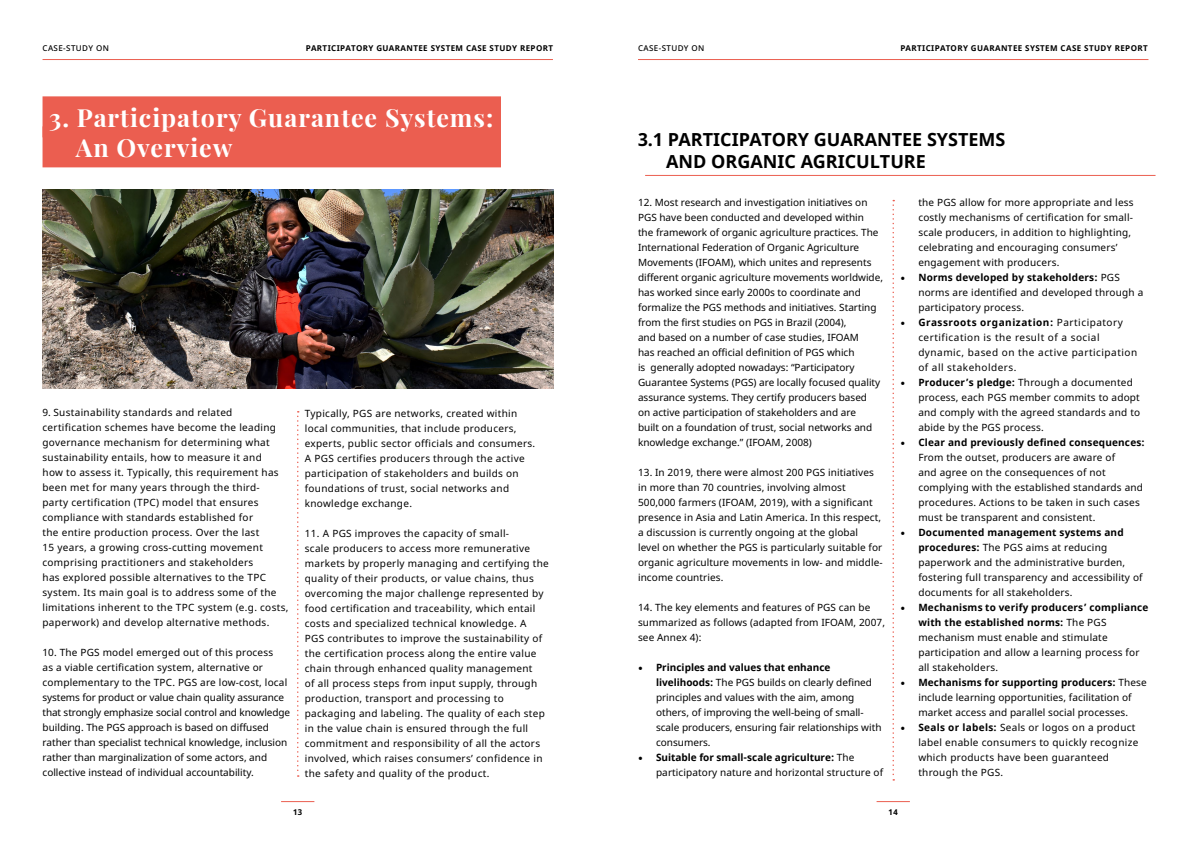
<style>
.page{position:relative;width:1191px;height:842px;background:#fff}
.page>*{position:absolute;margin:0;border:0;box-sizing:border-box;transform-origin:0 0}
.t1{font:700 25px/30px "Playfair Display";letter-spacing:.04em;color:#fff}
.t2{font:700 18px/21.6px "Noto Sans";color:#000}
.t3{font:10px/15px "Noto Sans";letter-spacing:.02em;color:#000}
.t4{font:10px/15px "Noto Sans";color:#000}
.t5{font:10px/15px "Noto Sans";letter-spacing:.05em;color:#000}
.t6{font:700 8px "Noto Sans";letter-spacing:.05em;color:#000}
.t7{font:500 8px "Noto Sans";letter-spacing:.05em;color:#000}
.s1{font-family:"Minion Pro";font-weight:700;font-size:12px}
.s2{font-weight:700}
</style>
<div class="page">
<hr style="left:281px;top:801px;width:33px;height:1px;background:#eb5e50">
<hr style="left:876px;top:801px;width:34px;height:1px;background:#eb5e50">
<hr style="left:43px;top:59px;width:510px;height:1px;background:#eb5e50">
<hr style="left:638px;top:59px;width:510px;height:1px;background:#eb5e50">
<hr style="left:645px;top:175px;width:510px;height:1px;background:#eb5e50">
<div style="left:43px;top:96px;width:458px;height:41px;background:#eb5e50"></div>
<div style="left:43px;top:126px;width:460px;height:41px;background:#eb5e50"></div>
<div style="left:501px;top:93px;width:33px;height:77px;background:#fff"></div>
<img style="left:43px;top:189px;width:510px;height:199px">
<svg style="left:297px;top:411px;width:2px;height:366px"></svg>
<svg style="left:892px;top:200px;width:2px;height:581px"></svg>
<p class="t7" style="left:43px;top:43px;width:68px">CASE-STUDY ON</p>
<p class="t6" style="left:306px;top:43px;width:249px">PARTICIPATORY GUARANTEE SYSTEM CASE STUDY REPORT</p>
<p class="t7" style="left:638px;top:43px;width:68px">CASE-STUDY ON</p>
<p class="t6" style="left:900px;top:43px;width:249px">PARTICIPATORY GUARANTEE SYSTEM CASE STUDY REPORT</p>
<h1 class="t1" style="left:76px;top:100px;width:419px;text-indent:-27px">3. Participatory Guarantee Systems:<br>An Overview</h1>
<p class="t3" style="left:43px;top:405px;width:247px">9. Sustainability standards and related certification schemes have become the leading governance mechanism for determining what sustainability entails, how to measure it and<br>how to assess it. Typically, this requirement has been met for many years through the third-<br>party certification (TPC) model that ensures compliance with standards established for<br>the entire production process. Over the last<br>15 years, a growing cross-cutting movement comprising practitioners and stakeholders<br>has explored possible alternatives to the TPC system. Its main goal is to address some of the limitations inherent to the TPC system (e.g. costs, paperwork) and develop alternative methods.</p>
<p class="t4" style="left:43px;top:645px;width:249px">10. The PGS model emerged out of this process<br>as a viable certification system, alternative or complementary to the TPC. PGS are low-cost, local systems for product or value chain quality assurance that strongly emphasize social control and knowledge building. The PGS approach is based on diffused rather than specialist technical knowledge, inclusion rather than marginalization of some actors, and collective instead of individual accountability.</p>
<p class="t3" style="left:305px;top:406px;width:232px">Typically, PGS are networks, created within local communities, that include producers, experts, public sector officials and consumers.<br>A PGS certifies producers through the active participation of stakeholders and builds on foundations of trust, social networks and knowledge exchange.</p>
<p class="t3" style="left:305px;top:526px;width:246px">11. A PGS improves the capacity of small-<br>scale producers to access more remunerative markets by properly managing and certifying the quality of their products, or value chains, thus overcoming the major challenge represented by food certification and traceability, which entail costs and specialized technical knowledge. A<br>PGS contributes to improve the sustainability of the certification process along the entire value chain through enhanced quality management<br>of all process steps from input supply, through production, transport and processing to packaging and labeling. The quality of each step in the value chain is ensured through the full commitment and responsibility of all the actors involved, which raises consumers’ confidence in the safety and quality of the product.</p>
<h2 class="t2" style="left:666px;top:130px;width:341px;text-indent:-28px">3.1 PARTICIPATORY GUARANTEE SYSTEMS<br>AND ORGANIC AGRICULTURE</h2>
<p class="t4" style="left:638px;top:195px;width:246px">12. Most research and investigation initiatives on PGS have been conducted and developed within<br>the framework of organic agriculture practices. The International Federation of Organic Agriculture Movements (IFOAM), which unites and represents different organic agriculture movements worldwide, has worked since early 2000s to coordinate and formalize the PGS methods and initiatives. Starting from the first studies on PGS in Brazil (2004),<br>and based on a number of case studies, IFOAM<br>has reached an official definition of PGS which<br>is generally adopted nowadays: “Participatory Guarantee Systems (PGS) are locally focused quality assurance systems. They certify producers based<br>on active participation of stakeholders and are<br>built on a foundation of trust, social networks and knowledge exchange.” (IFOAM, 2008)</p>
<p class="t3" style="left:638px;top:465px;width:246px">13. In 2019, there were almost 200 PGS initiatives in more than 70 countries, involving almost 500,000 farmers (IFOAM, 2019), with a significant presence in Asia and Latin America. In this respect, a discussion is currently ongoing at the global<br>level on whether the PGS is particularly suitable for organic agriculture movements in low- and middle&shy;income countries.</p>
<p class="t3" style="left:638px;top:600px;width:248px">14. The key elements and features of PGS can be summarized as follows (adapted from IFOAM, 2007, see Annex 4):</p>
<p class="t4" style="left:656px;top:660px;width:227px;text-indent:-18px"><span class="s1">•</span> <span class="s2">Principles and values that enhance livelihoods:</span> The PGS builds on clearly defined principles and values with the aim, among others, of improving the well-being of small&shy;scale producers, ensuring fair relationships with consumers.</p>
<p class="t3" style="left:656px;top:750px;width:229px;text-indent:-18px"><span class="s1">•</span> <span class="s2">Suitable for small-scale agriculture:</span> The participatory nature and horizontal structure of</p>
<p class="t3" style="left:918px;top:195px;width:217px">the PGS allow for more appropriate and less costly mechanisms of certification for small&shy;scale producers, in addition to highlighting, celebrating and encouraging consumers’ engagement with producers.</p>
<p class="t3" style="left:918px;top:270px;width:226px;text-indent:-18px"><span class="s1">•</span> <span class="s2">Norms developed by stakeholders:</span> PGS norms are identified and developed through a participatory process.</p>
<p class="t5" style="left:918px;top:315px;width:220px;text-indent:-18px"><span class="s1">•</span> <span class="s2">Grassroots organization:</span> Participatory certification is the result of a social dynamic, based on the active participation of all stakeholders.</p>
<p class="t3" style="left:918px;top:375px;width:223px;text-indent:-18px"><span class="s1">•</span> <span class="s2">Producer’s pledge:</span> Through a documented process, each PGS member commits to adopt and comply with the agreed standards and to abide by the PGS process.</p>
<p class="t3" style="left:918px;top:435px;width:228px;text-indent:-18px"><span class="s1">•</span> <span class="s2">Clear and previously defined consequences:<br></span>From the outset, producers are aware of<br>and agree on the consequences of not complying with the established standards and procedures. Actions to be taken in such cases must be transparent and consistent.</p>
<p class="t3" style="left:918px;top:525px;width:226px;text-indent:-18px"><span class="s1">•</span> <span class="s2">Documented management systems and procedures:</span> The PGS aims at reducing paperwork and the administrative burden, fostering full transparency and accessibility of documents for all stakeholders.</p>
<p class="t3" style="left:918px;top:600px;width:232px;text-indent:-18px"><span class="s1">•</span> <span class="s2">Mechanisms to verify producers’ compliance with the established norms:</span> The PGS mechanism must enable and stimulate participation and allow a learning process for all stakeholders.</p>
<p class="t3" style="left:900px;top:675px;width:248px;text-align:center"><span class="s1">•</span> <span class="s2">Mechanisms for supporting producers:</span> These include learning opportunities, facilitation of market access and parallel social processes.</p>
<p class="t3" style="left:918px;top:720px;width:221px;text-indent:-18px"><span class="s1">•</span> <span class="s2">Seals or labels:</span> Seals or logos on a product label enable consumers to quickly recognize which products have been guaranteed through the PGS.</p>
<p class="t6" style="left:293px;top:806px;width:11px">13</p>
<p class="t6" style="left:888px;top:806px;width:11px">14</p>
</div>
